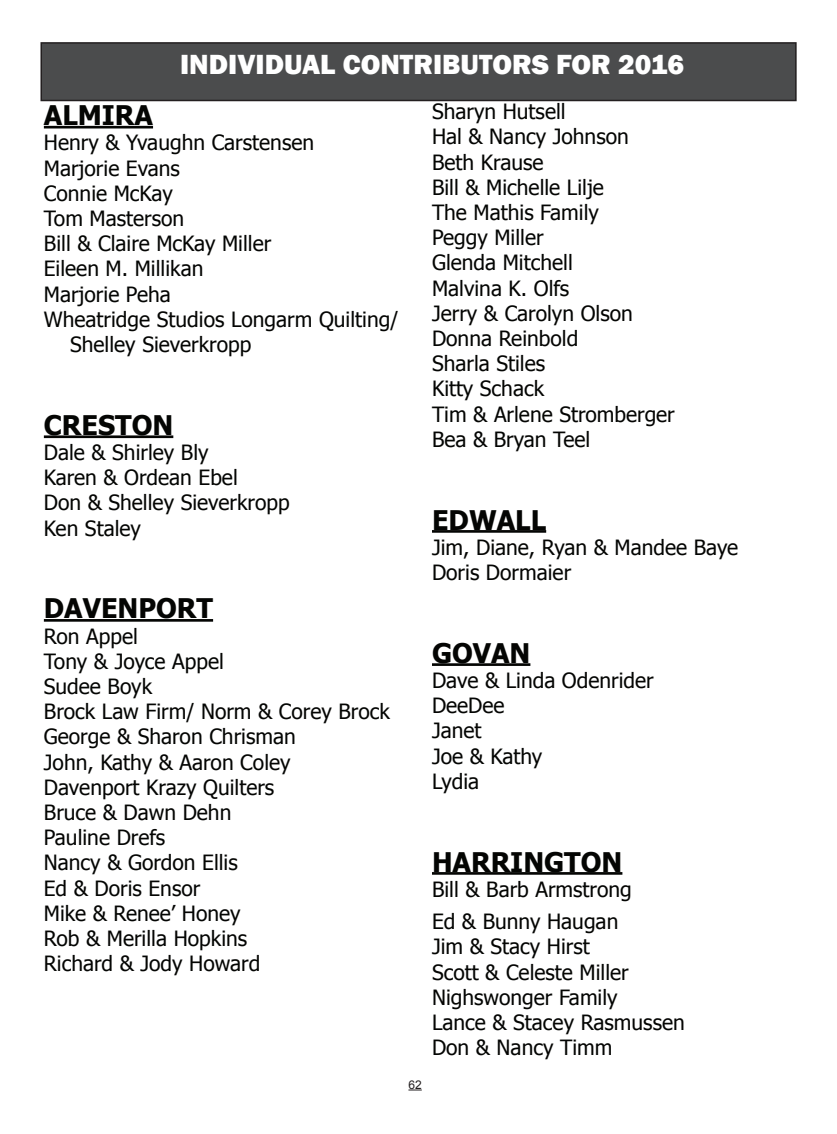
<style>
.page{position:relative;width:837px;height:1134px;background:#fff}
.page>*{position:absolute;margin:0;border:0;box-sizing:border-box;transform-origin:0 0}
.t1{font:800 28.5px "Franklin Gothic";color:#fff}
.t2{font:700 27px "Tahoma";color:#040503}
.t3{font:21px/25.2px "Tahoma";color:#040503}
.t4{font:12px "Arial";color:#231f20}
</style>
<div class="page">
<svg style="left:408px;top:1090px;width:14px;height:1px"></svg>
<div style="left:41px;top:43px;width:755px;height:57px;background:#4b4c4d"></div>
<div style="left:40px;top:42px;width:757px;height:59px;border:2px solid #231f20"></div>
<hr style="left:44px;top:126px;width:109px;height:2px;background:#040503">
<hr style="left:44px;top:435px;width:129px;height:3px;background:#040503">
<hr style="left:44px;top:619px;width:169px;height:3px;background:#040503">
<hr style="left:432px;top:530px;width:114px;height:3px;background:#040503">
<hr style="left:432px;top:663px;width:98px;height:3px;background:#040503">
<hr style="left:432px;top:872px;width:190px;height:3px;background:#040503">
<h1 class="t1" style="left:180px;top:45px;width:506px">INDIVIDUAL CONTRIBUTORS FOR 2016</h1>
<p class="t2" style="left:44px;top:97px;width:111px">ALMIRA</p>
<p class="t3" style="left:44px;top:129px;width:272px">Henry &amp; Yvaughn Carstensen</p>
<p class="t3" style="left:44px;top:154px;width:138px">Marjorie Evans</p>
<p class="t3" style="left:44px;top:180px;width:130px">Connie McKay</p>
<p class="t3" style="left:44px;top:205px;width:142px">Tom Masterson</p>
<p class="t3" style="left:44px;top:230px;width:229px">Bill &amp; Claire McKay Miller</p>
<p class="t3" style="left:44px;top:255px;width:161px">Eileen M. Millikan</p>
<p class="t3" style="left:44px;top:280px;width:128px">Marjorie Peha</p>
<p class="t3" style="left:44px;top:306px;width:356px">Wheatridge Studios Longarm Quilting/</p>
<p class="t3" style="left:70px;top:331px;width:183px">Shelley Sieverkropp</p>
<p class="t2" style="left:44px;top:406px;width:131px">CRESTON</p>
<p class="t3" style="left:44px;top:439px;width:247px">Dale &amp; Shirley Bly<br>Karen &amp; Ordean Ebel<br>Don &amp; Shelley Sieverkropp<br>Ken Staley</p>
<p class="t2" style="left:44px;top:590px;width:171px">DAVENPORT</p>
<p class="t3" style="left:44px;top:622px;width:348px">Ron Appel<br>Tony &amp; Joyce Appel<br>Sudee Boyk<br>Brock Law Firm/ Norm &amp; Corey Brock<br>George &amp; Sharon Chrisman<br>John, Kathy &amp; Aaron Coley<br>Davenport Krazy Quilters<br>Bruce &amp; Dawn Dehn<br>Pauline Drefs<br>Nancy &amp; Gordon Ellis<br>Ed &amp; Doris Ensor<br>Mike &amp; Renee’ Honey<br>Rob &amp; Merilla Hopkins<br>Richard &amp; Jody Howard</p>
<p class="t3" style="left:432px;top:98px;width:244px">Sharyn Hutsell<br>Hal &amp; Nancy Johnson<br>Beth Krause<br>Bill &amp; Michelle Lilje<br>The Mathis Family<br>Peggy Miller<br>Glenda Mitchell<br>Malvina K. Olfs<br>Jerry &amp; Carolyn Olson<br>Donna Reinbold<br>Sharla Stiles<br>Kitty Schack<br>Tim &amp; Arlene Stromberger<br>Bea &amp; Bryan Teel</p>
<p class="t2" style="left:432px;top:501px;width:116px">EDWALL</p>
<p class="t3" style="left:432px;top:534px;width:308px">Jim, Diane, Ryan &amp; Mandee Baye<br>Doris Dormaier</p>
<p class="t2" style="left:432px;top:634px;width:100px">GOVAN</p>
<p class="t3" style="left:432px;top:667px;width:223px">Dave &amp; Linda Odenrider<br>DeeDee<br>Janet<br>Joe &amp; Kathy<br>Lydia</p>
<p class="t4" style="left:408px;top:1077px;width:15px">62</p>
<p class="t2" style="left:432px;top:843px;width:192px">HARRINGTON</p>
<p class="t3" style="left:432px;top:872px;width:201px;line-height:32.4px">Bill &amp; Barb Armstrong<br>Ed &amp; Bunny Haugan</p>
<p class="t3" style="left:432px;top:933px;width:254px">Jim &amp; Stacy Hirst<br>Scott &amp; Celeste Miller<br>Nighswonger Family<br>Lance &amp; Stacey Rasmussen<br>Don &amp; Nancy Timm</p>
</div>
